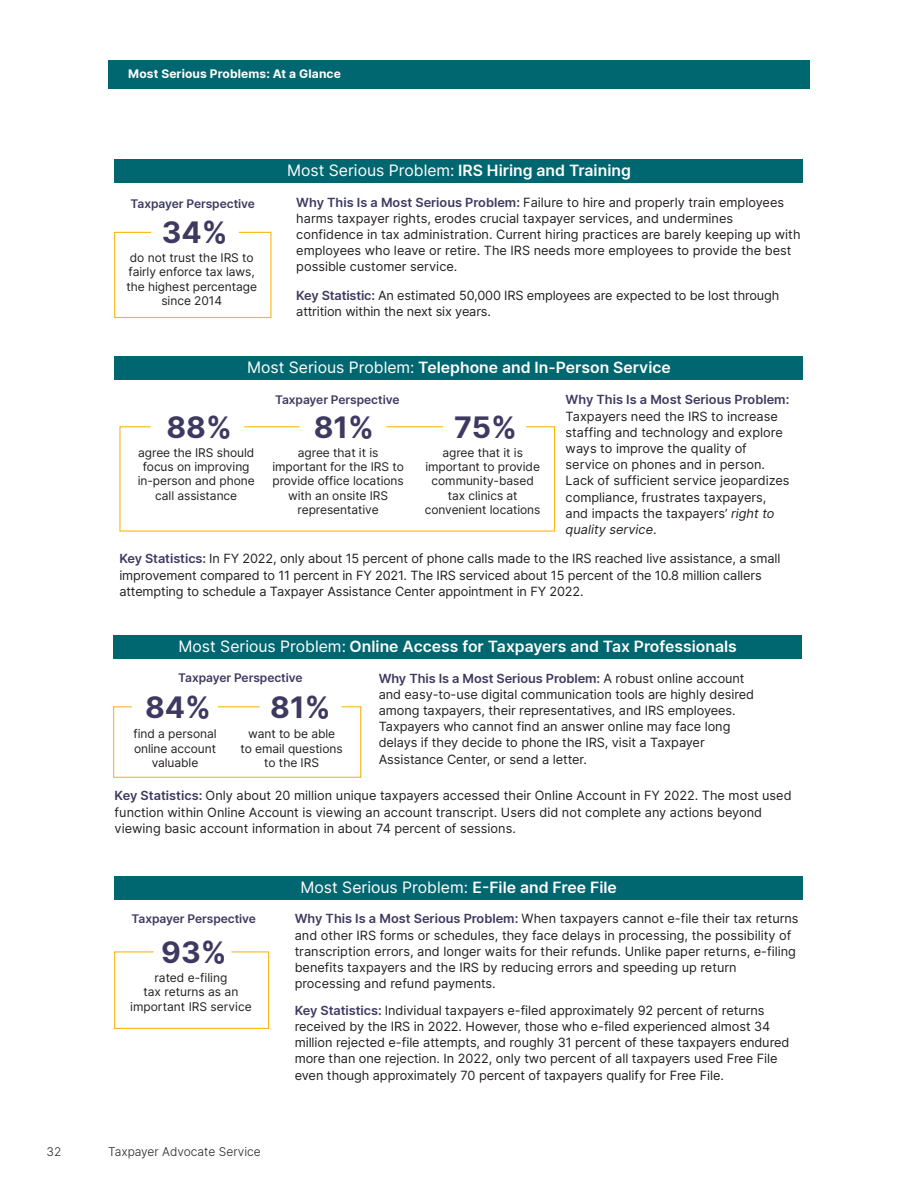
<style>
.page{position:relative;width:918px;height:1188px;background:#fff}
.page>*{position:absolute;margin:0;border:0;box-sizing:border-box;transform-origin:0 0}
.t1{font:700 30px "Inter";color:#3d3960}
.t2{font:600 15.75px "Inter";color:#fff}
.t3{font:15.75px "Inter";color:#fff}
.t4{font:12.75px/16.2px "Inter";letter-spacing:-.005em;color:#231f20}
.t5{font:12px/14.4px "Inter";letter-spacing:-.005em;color:#231f20;text-align:center}
.t6{font:600 12px "Inter";letter-spacing:-.005em;color:#3d3960}
.t7{font:700 12px "Inter";letter-spacing:.01em;color:#fff}
.t8{font:300 12px "Inter";color:#231f20}
.s1{font-weight:400}
.s2{font-weight:600;color:#3d3960}
.s3{font-style:italic}
.s4{font-weight:600}
</style>
<div class="page">
<div style="left:115px;top:876px;width:688px;height:23px;background:#006770"></div>
<svg style="left:114px;top:951px;width:156px;height:78px"></svg>
<svg style="left:119px;top:426px;width:437px;height:106px"></svg>
<hr style="left:244px;top:426px;width:55px;height:1px;background:#fcb615">
<hr style="left:386px;top:426px;width:57px;height:1px;background:#fcb615">
<div style="left:114px;top:635px;width:688px;height:24px;background:#006770"></div>
<svg style="left:113px;top:706px;width:249px;height:72px"></svg>
<hr style="left:218px;top:706px;width:42px;height:1px;background:#fcb615">
<div style="left:115px;top:356px;width:688px;height:24px;background:#006770"></div>
<div style="left:115px;top:159px;width:688px;height:24px;background:#006770"></div>
<svg style="left:114px;top:231px;width:158px;height:88px"></svg>
<div style="left:108px;top:60px;width:702px;height:28px;background:#006770"></div>
<p class="t7" style="left:128px;top:65px;width:214px">Most Serious Problems: At a Glance</p>
<p class="t6" style="left:131px;top:195px;width:126px">Taxpayer Perspective</p>
<p class="t1" style="left:162px;top:211px;width:67px">34%</p>
<p class="t5" style="left:126px;top:250px;width:132px">do not trust the IRS to fairly enforce tax laws, the highest percentage since 2014</p>
<p class="t2" style="left:287px;top:159px;width:345px"><span class="s1">Most Serious Problem:</span> IRS Hiring and Training</p>
<p class="t4" style="left:296px;top:193px;width:506px"><span class="s2">Why This Is a Most Serious Problem:</span> Failure to hire and properly train employees harms taxpayer rights, erodes crucial taxpayer services, and undermines confidence in tax administration. Current hiring practices are barely keeping up with employees who leave or retire. The IRS needs more employees to provide the best possible customer service.</p>
<p class="t4" style="left:296px;top:287px;width:485px"><span class="s2">Key Statistic:</span> An estimated 50,000 IRS employees are expected to be lost through attrition within the next six years.</p>
<p class="t2" style="left:247px;top:356px;width:425px"><span class="s1">Most Serious Problem:</span> Telephone and In-Person Service</p>
<p class="t1" style="left:166px;top:405px;width:67px">88%</p>
<p class="t5" style="left:138px;top:445px;width:119px">agree the IRS should focus on improving in-person and phone call assistance</p>
<p class="t6" style="left:275px;top:391px;width:126px">Taxpayer Perspective</p>
<p class="t1" style="left:314px;top:405px;width:62px">81%</p>
<p class="t5" style="left:272px;top:445px;width:133px">agree that it is important for the IRS to provide office locations with an onsite IRS representative</p>
<p class="t1" style="left:454px;top:405px;width:64px">75%</p>
<p class="t5" style="left:425px;top:445px;width:117px">agree that it is important to provide community-based tax clinics at convenient locations</p>
<p class="t4" style="left:566px;top:391px;width:225px"><span class="s2">Why This Is a Most Serious Problem:<br></span>Taxpayers need the IRS to increase staffing and technology and explore ways to improve the quality of service on phones and in person.<br>Lack of sufficient service jeopardizes compliance, frustrates taxpayers, and impacts the taxpayers’ <span class="s3">right to quality service</span>.</p>
<p class="t4" style="left:119px;top:550px;width:663px"><span class="s2">Key Statistics:</span> In FY 2022, only about 15 percent of phone calls made to the IRS reached live assistance, a small improvement compared to 11 percent in FY 2021. The IRS serviced about 15 percent of the 10.8 million callers attempting to schedule a Taxpayer Assistance Center appointment in FY 2022.</p>
<p class="t2" style="left:178px;top:635px;width:560px"><span class="s1">Most Serious Problem:</span> Online Access for Taxpayers and Tax Professionals</p>
<p class="t1" style="left:145px;top:685px;width:67px">84%</p>
<p class="t5" style="left:241px;top:726px;width:104px">want to be able<br>to email questions to the IRS</p>
<p class="t4" style="left:379px;top:670px;width:377px"><span class="s2">Why This Is a Most Serious Problem:</span> A robust online account and easy-to-use digital communication tools are highly desired among taxpayers, their representatives, and IRS employees.<br>Taxpayers who cannot find an answer online may face long delays if they decide to phone the IRS, visit a Taxpayer Assistance Center, or send a letter.</p>
<p class="t6" style="left:178px;top:669px;width:126px">Taxpayer Perspective</p>
<p class="t1" style="left:270px;top:685px;width:62px">81%</p>
<p class="t5" style="left:134px;top:726px;width:85px">find a personal online account valuable</p>
<p class="t4" style="left:115px;top:787px;width:678px"><span class="s2">Key Statistics:</span> Only about 20 million unique taxpayers accessed their Online Account in FY 2022. The most used function within Online Account is viewing an account transcript. Users did not complete any actions beyond viewing basic account information in about 74 percent of sessions.</p>
<p class="t6" style="left:132px;top:910px;width:126px">Taxpayer Perspective</p>
<p class="t1" style="left:161px;top:930px;width:67px">93%</p>
<p class="t5" style="left:130px;top:970px;width:123px">rated e-filing<br>tax returns as an important IRS service</p>
<p class="t8" style="left:47px;top:1144px;width:16px">32</p>
<p class="t8" style="left:108px;top:1144px;width:154px">Taxpayer Advocate Service</p>
<p class="t3" style="left:301px;top:876px;width:318px">Most Serious Problem: <span class="s4">E-File and Free File</span></p>
<p class="t4" style="left:295px;top:910px;width:505px"><span class="s2">Why This Is a Most Serious Problem:</span> When taxpayers cannot e-file their tax returns and other IRS forms or schedules, they face delays in processing, the possibility of transcription errors, and longer waits for their refunds. Unlike paper returns, e-filing benefits taxpayers and the IRS by reducing errors and speeding up return processing and refund payments.</p>
<p class="t4" style="left:295px;top:1002px;width:496px"><span class="s2">Key Statistics:</span> Individual taxpayers e-filed approximately 92 percent of returns received by the IRS in 2022. However, those who e-filed experienced almost 34 million rejected e-file attempts, and roughly 31 percent of these taxpayers endured more than one rejection. In 2022, only two percent of all taxpayers used Free File even though approximately 70 percent of taxpayers qualify for Free File.</p>
</div>
